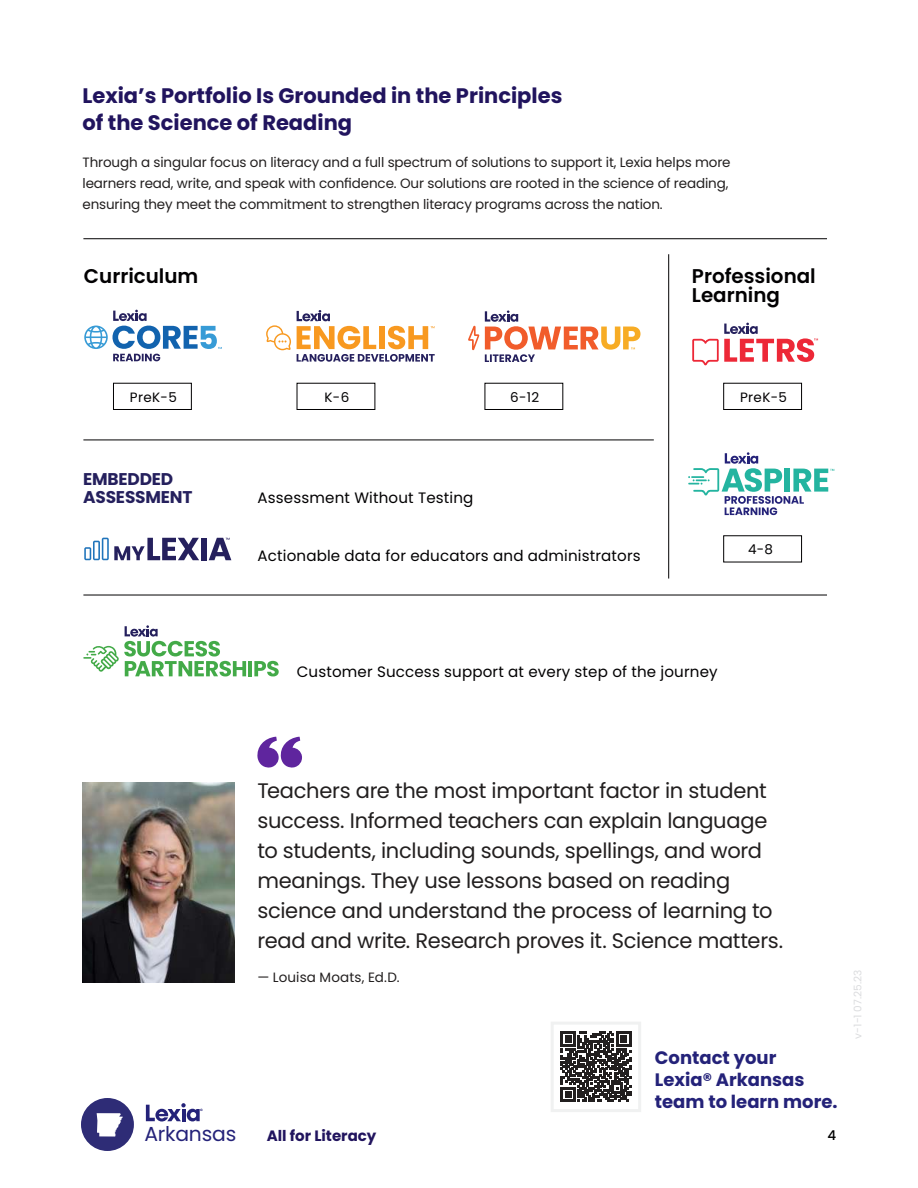
<style>
.page{position:relative;width:918px;height:1188px;background:#fff}
.page>*{position:absolute;margin:0;border:0;box-sizing:border-box;transform-origin:0 0}
.t1{font:21px/30px "Poppins";letter-spacing:-.015em;color:#221f1f}
.t2{font:700 21px/27px "Poppins";color:#21145e}
.t3{font:20.25px "Poppins";letter-spacing:-.01em;color:#242279}
.t4{font:600 19.8px/19px "Poppins";color:#020102}
.t5{font:700 18px/21.6px "Poppins";color:#242279}
.t6{font:700 16.95px/18.8px "Poppins";letter-spacing:-.01em;color:#25205d}
.t7{font:15.15px "Poppins";letter-spacing:.01em;color:#020102}
.t8{font:700 15px "Poppins";color:#21145e}
.t9{font:13.5px/21px "Poppins";letter-spacing:-.01em;color:#221f1f}
.t10{font:13.5px "Poppins";letter-spacing:.025em;color:#020102}
.t11{font:13.5px "Poppins";letter-spacing:.01em;color:#221f1f}
.t12{font:500 13.5px "Poppins";color:#000}
.t13{font:10.5px "Poppins";color:#dbdcde}
</style>
<div class="page">
<svg style="left:146px;top:1103px;width:57px;height:19px"></svg>
<svg style="left:81px;top:1098px;width:53px;height:53px"></svg>
<hr style="left:248px;top:661px;width:4px;height:15px;background:#43aa48">
<svg style="left:254px;top:661px;width:25px;height:15px"></svg>
<svg style="left:83px;top:625px;width:163px;height:51px"></svg>
<div style="left:201px;top:538px;width:6px;height:22px;background:#25205d"></div>
<svg style="left:84px;top:538px;width:115px;height:22px"></svg>
<svg style="left:209px;top:538px;width:22px;height:22px"></svg>
<svg style="left:84px;top:310px;width:138px;height:51px"></svg>
<svg style="left:692px;top:323px;width:126px;height:42px"></svg>
<svg style="left:468px;top:326px;width:11px;height:24px"></svg>
<svg style="left:485px;top:310px;width:156px;height:52px"></svg>
<svg style="left:266px;top:325px;width:25px;height:25px"></svg>
<svg style="left:297px;top:310px;width:138px;height:52px"></svg>
<div style="left:113px;top:383px;width:79px;height:27px;border:1px solid #020102"></div>
<div style="left:723px;top:383px;width:79px;height:27px;border:1px solid #020102"></div>
<div style="left:485px;top:383px;width:78px;height:27px;border:1px solid #020102"></div>
<div style="left:297px;top:383px;width:78px;height:27px;border:1px solid #020102"></div>
<hr style="left:668px;top:254px;width:1px;height:325px;background:#020102">
<hr style="left:83px;top:440px;width:571px;height:1px;background:#020102">
<hr style="left:83px;top:710px;width:744px;height:1px;background:#020102">
<hr style="left:83px;top:595px;width:744px;height:1px;background:#020102">
<hr style="left:83px;top:238px;width:744px;height:1px;background:#020102">
<svg style="left:688px;top:452px;width:146px;height:63px"></svg>
<svg style="left:561px;top:1032px;width:70px;height:70px"></svg>
<div style="left:551px;top:1022px;width:90px;height:90px;border:3px solid #f0f1f1"></div>
<img style="left:82px;top:782px;width:152px;height:201px">
<svg style="left:257px;top:737px;width:45px;height:31px"></svg>
<p class="t2" style="left:82px;top:84px;width:481px">Lexia’s Portfolio Is Grounded in the Principles of the Science of Reading</p>
<p class="t9" style="left:82px;top:152px;width:650px">Through a singular focus on literacy and a full spectrum of solutions to support it, Lexia helps more learners read, write, and speak with confidence. Our solutions are rooted in the science of reading, ensuring they meet the commitment to strengthen literacy programs across the nation.</p>
<p class="t4" style="left:84px;top:269px;width:116px">Curriculum</p>
<p class="t4" style="left:692px;top:269px;width:125px">Professional<br>Learning</p>
<p class="t10" style="left:130px;top:391px;width:48px">PreK-5</p>
<p class="t10" style="left:325px;top:391px;width:26px">K-6</p>
<p class="t10" style="left:510px;top:391px;width:31px">6-12</p>
<p class="t10" style="left:740px;top:391px;width:48px">PreK-5</p>
<p class="t6" style="left:83px;top:470px;width:111px">EMBEDDED<br>ASSESSMENT</p>
<p class="t7" style="left:258px;top:491px;width:217px">Assessment Without Testing</p>
<p class="t7" style="left:258px;top:549px;width:385px">Actionable data for educators and administrators</p>
<p class="t10" style="left:748px;top:544px;width:27px">4-8</p>
<p class="t7" style="left:297px;top:665px;width:422px">Customer Success support at every step of the journey</p>
<p class="t1" style="left:257px;top:776px;width:527px">Teachers are the most important factor in student success. Informed teachers can explain language to students, including sounds, spellings, and word meanings. They use lessons based on reading science and understand the process of learning to read and write. Research proves it. Science matters.</p>
<p class="t11" style="left:257px;top:970px;width:144px">— Louisa Moats, Ed.D.</p>
<p class="t13" style="left:852px;top:1039px;width:70px;rotate:-90deg">v-1-1 07.25.23</p>
<p class="t5" style="left:655px;top:1049px;width:184px">Contact your<br>Lexia® Arkansas team to learn more.</p>
<p class="t3" style="left:144px;top:1122px;width:93px">Arkansas</p>
<p class="t8" style="left:267px;top:1129px;width:111px">All for Literacy</p>
<p class="t12" style="left:827px;top:1127px;width:10px">4</p>
</div>
